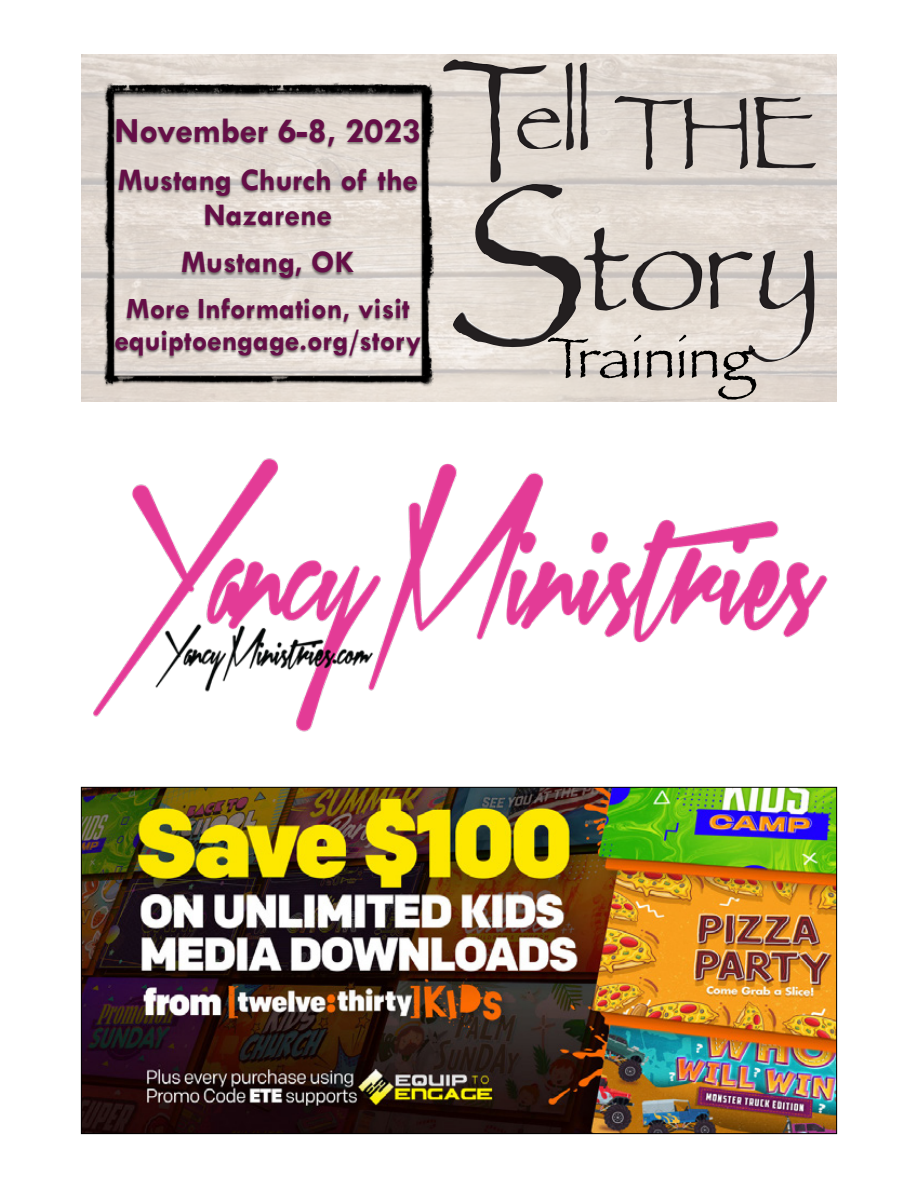
<style>
.page{position:relative;width:918px;height:1188px;background:#fff}
.page>*{position:absolute;margin:0;border:0;box-sizing:border-box;transform-origin:0 0}
.t1{font:59.4px "Papyrus";color:#000}
.t2{font:700 35.7px "Tw Cen";color:#650e47}
.t3{font:700 31.65px/34.5px "Tw Cen";color:#650e47;text-align:center}
.t4{font:700 29.7px/32.1px "Tw Cen";color:#650e47;text-align:center}
</style>
<div class="page">
<img style="left:83px;top:789px;width:752px;height:343px">
<svg style="left:81px;top:54px;width:756px;height:347px;background:#d3cbc4"></svg>
<img style="left:100px;top:83px;width:336px;height:308px">
<img style="left:102px;top:83px;width:332px;height:304px">
<img style="left:443px;top:59px;width:305px;height:124px">
<img style="left:93px;top:458px;width:735px;height:274px">
<p class="t2" style="left:115px;top:109px;width:308px">November 6-8, 2023</p>
<p class="t3" style="left:118px;top:162px;width:302px">Mustang Church of the<br>Nazarene</p>
<p class="t3" style="left:181px;top:244px;width:175px">Mustang, OK</p>
<p class="t4" style="left:115px;top:292px;width:308px">More Information, visit equiptoengage.org/story</p>
<h1 class="t1" style="left:547px;top:322px;width:207px">Training</h1>
</div>
